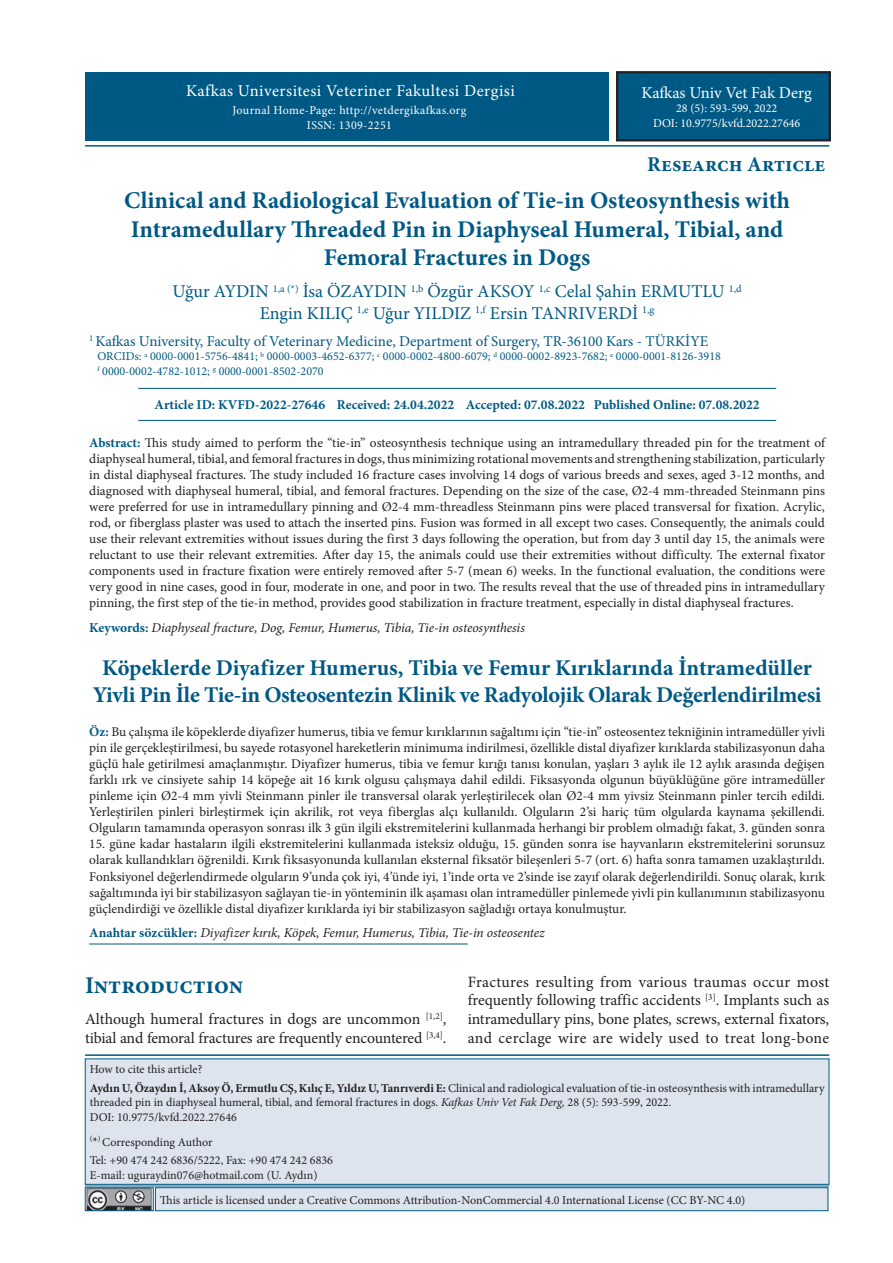
<style>
.page{position:relative;width:893px;height:1263px;background:#fff}
.page>*{position:absolute;margin:0;border:0;box-sizing:border-box;transform-origin:0 0}
.t1{font:700 24px/28.8px "Minion Pro";letter-spacing:-.005em;color:#005984;text-align:center}
.t2{font:700 22.5px/27px "Minion Pro";letter-spacing:-.01em;color:#005984;text-align:center}
.t3{font:700 21px "Minion Pro";color:#005984}
.t4{font:18px/21.6px "Minion Pro";color:#005984;text-align:center}
.t5{font:16.5px "Minion Pro";letter-spacing:.025em;color:#fff}
.t6{font:16.5px "Minion Pro";letter-spacing:-.005em;color:#fff}
.t7{font:15.75px/18.9px "Minion Pro";color:#231f20}
.t8{font:15px "Minion Pro";color:#005984}
.t9{font:italic 13.5px "Minion Pro";letter-spacing:-.01em;color:#231f20}
.t10{font:700 13.5px "Minion Pro";color:#005984}
.t11{font:13.35px/16px "Minion Pro";color:#231f20;text-align:justify}
.t12{font:12px/18.6px "Minion Pro";color:#231f20}
.t13{font:12px/14.4px "Minion Pro";color:#005984}
.t14{font:12px/14.2px "Minion Pro";letter-spacing:.02em;color:#fff;text-align:center}
.t15{font:12px/14.4px "Minion Pro";color:#fff;text-align:center}
.s1{font-weight:700;color:#005984}
.s2{font-weight:700;font-style:normal;color:#005984}
.s3{font-weight:700}
.s4{font-style:italic}
.s5{font-size:13.5px}
</style>
<div class="page">
<div style="left:85px;top:1059px;width:744px;height:125px;background:#dee4ed"></div>
<hr style="left:85px;top:1054px;width:744px;height:2px;background:#005984">
<hr style="left:85px;top:145px;width:744px;height:2px;background:#005984">
<hr style="left:138px;top:388px;width:638px;height:1px;background:#005984">
<hr style="left:138px;top:420px;width:638px;height:1px;background:#005984">
<hr style="left:89px;top:944px;width:379px;height:1px;background:#005984">
<div style="left:616px;top:71px;width:215px;height:70px;background:#005984"></div>
<div style="left:617px;top:72px;width:213px;height:69px;border:1px solid #231f20"></div>
<div style="left:618px;top:73px;width:211px;height:67px;border:1px solid #231f20"></div>
<div style="left:86px;top:72px;width:523px;height:68px;background:#005984"></div>
<div style="left:155px;top:1188px;width:673px;height:23px;background:#dee4ed"></div>
<div style="left:155px;top:1187px;width:673px;height:24px;border:1px solid #005984"></div>
<img style="left:87px;top:1189px;width:64px;height:20px">
<div style="left:85px;top:1187px;width:68px;height:24px;border:1px solid #005984"></div>
<hr style="left:85px;top:1186px;width:744px;height:1px;background:#005984">
<p class="t5" style="left:186px;top:80px;width:330px">Kafkas Universitesi Veteriner Fakultesi Dergisi</p>
<p class="t14" style="left:233px;top:104px;width:235px">Journal Home-Page: http://vetdergikafkas.org<br>ISSN: 1309-2251</p>
<p class="t6" style="left:641px;top:82px;width:172px">Kafkas Univ Vet Fak Derg</p>
<p class="t15" style="left:653px;top:101px;width:149px">28 (5): 593-599, 2022<br>DOI: 10.9775/kvfd.2022.27646</p>
<h3 class="t3" style="left:647px;top:149px;width:180px">Research Article</h3>
<h1 class="t1" style="left:124px;top:185px;width:667px">Clinical and Radiological Evaluation of Tie-in Osteosynthesis with<br>Intramedullary Threaded Pin in Diaphyseal Humeral, Tibial, and<br>Femoral Fractures in Dogs</h1>
<h3 class="t4" style="left:173px;top:281px;width:571px">Uğur AYDIN <sup>1,a</sup> <sup>(*)</sup> İsa ÖZAYDIN <sup>1,b</sup> Özgür AKSOY <sup>1,c</sup> Celal Şahin ERMUTLU <sup>1,d<br></sup>Engin KILIÇ <sup>1,e</sup> Uğur YILDIZ <sup>1,f</sup> Ersin TANRIVERDİ <sup>1,g</sup></h3>
<p class="t8" style="left:89px;top:331px;width:621px"><sup>1</sup> Kafkas University, Faculty of Veterinary Medicine, Department of Surgery, TR-36100 Kars - TÜRKİYE</p>
<p class="t13" style="left:97px;top:349px;width:625px">ORCIDs: <sup>a</sup> 0000-0001-5756-4841; <sup>b</sup> 0000-0003-4652-6377; <sup>c</sup> 0000-0002-4800-6079; <sup>d</sup> 0000-0002-8923-7682; <sup>e</sup> 0000-0001-8126-3918 <sup>f</sup> 0000-0002-4782-1012; <sup>g</sup> 0000-0001-8502-2070</p>
<p class="t10" style="left:155px;top:395px;width:607px">Article ID: KVFD-2022-27646 Received: 24.04.2022 Accepted: 07.08.2022 Published Online: 07.08.2022</p>
<p class="t11" style="left:89px;top:435px;width:737px"><span class="s1">Abstract:</span> This study aimed to perform the “tie-in” osteosynthesis technique using an intramedullary threaded pin for the treatment of diaphyseal humeral, tibial, and femoral fractures in dogs, thus minimizing rotational movements and strengthening stabilization, particularly in distal diaphyseal fractures. The study included 16 fracture cases involving 14 dogs of various breeds and sexes, aged 3-12 months, and diagnosed with diaphyseal humeral, tibial, and femoral fractures. Depending on the size of the case, Ø2-4 mm-threaded Steinmann pins were preferred for use in intramedullary pinning and Ø2-4 mm-threadless Steinmann pins were placed transversal for fixation. Acrylic, rod, or fiberglass plaster was used to attach the inserted pins. Fusion was formed in all except two cases. Consequently, the animals could use their relevant extremities without issues during the first 3 days following the operation, but from day 3 until day 15, the animals were reluctant to use their relevant extremities. After day 15, the animals could use their extremities without difficulty. The external fixator components used in fracture fixation were entirely removed after 5-7 (mean 6) weeks. In the functional evaluation, the conditions were very good in nine cases, good in four, moderate in one, and poor in two. The results reveal that the use of threaded pins in intramedullary pinning, the first step of the tie-in method, provides good stabilization in fracture treatment, especially in distal diaphyseal fractures.</p>
<p class="t9" style="left:89px;top:618px;width:437px"><span class="s2">Keywords:</span> Diaphyseal fracture, Dog, Femur, Humerus, Tibia, Tie-in osteosynthesis</p>
<h2 class="t2" style="left:93px;top:654px;width:730px">Köpeklerde Diyafizer Humerus, Tibia ve Femur Kırıklarında İntramedüller<br>Yivli Pin İle Tie-in Osteosentezin Klinik ve Radyolojik Olarak Değerlendirilmesi</h2>
<p class="t11" style="left:89px;top:724px;width:737px"><span class="s1">Öz:</span> Bu çalışma ile köpeklerde diyafizer humerus, tibia ve femur kırıklarının sağaltımı için “tie-in” osteosentez tekniğinin intramedüller yivli pin ile gerçekleştirilmesi, bu sayede rotasyonel hareketlerin minimuma indirilmesi, özellikle distal diyafizer kırıklarda stabilizasyonun daha güçlü hale getirilmesi amaçlanmıştır. Diyafizer humerus, tibia ve femur kırığı tanısı konulan, yaşları 3 aylık ile 12 aylık arasında değişen farklı ırk ve cinsiyete sahip 14 köpeğe ait 16 kırık olgusu çalışmaya dahil edildi. Fiksasyonda olgunun büyüklüğüne göre intramedüller pinleme için Ø2-4 mm yivli Steinmann pinler ile transversal olarak yerleştirilecek olan Ø2-4 mm yivsiz Steinmann pinler tercih edildi.<br>Yerleştirilen pinleri birleştirmek için akrilik, rot veya fiberglas alçı kullanıldı. Olguların 2’si hariç tüm olgularda kaynama şekillendi.<br>Olguların tamamında operasyon sonrası ilk 3 gün ilgili ekstremitelerini kullanmada herhangi bir problem olmadığı fakat, 3. günden sonra</p>
<p class="t11" style="left:89px;top:836px;width:737px">15. güne kadar hastaların ilgili ekstremitelerini kullanmada isteksiz olduğu, 15. günden sonra ise hayvanların ekstremitelerini sorunsuz olarak kullandıkları öğrenildi. Kırık fiksasyonunda kullanılan eksternal fiksatör bileşenleri 5-7 (ort. 6) hafta sonra tamamen uzaklaştırıldı.<br>Fonksiyonel değerlendirmede olguların 9’unda çok iyi, 4’ünde iyi, 1’inde orta ve 2’sinde ise zayıf olarak değerlendirildi. Sonuç olarak, kırık sağaltımında iyi bir stabilizasyon sağlayan tie-in yönteminin ilk aşaması olan intramedüller pinlemede yivli pin kullanımının stabilizasyonu güçlendirdiği ve özellikle distal diyafizer kırıklarda iyi bir stabilizasyon sağladığı ortaya konulmuştur.</p>
<p class="t9" style="left:89px;top:924px;width:457px"><span class="s2">Anahtar sözcükler:</span> Diyafizer kırık, Köpek, Femur, Humerus, Tibia, Tie-in osteosentez</p>
<h1 class="t1" style="left:85px;top:970px;width:160px">Introduction</h1>
<p class="t7" style="left:85px;top:1010px;width:363px">Although humeral fractures in dogs are uncommon <sup>[1,2]</sup>, tibial and femoral fractures are frequently encountered <sup>[3,4]</sup>.</p>
<p class="t7" style="left:468px;top:972px;width:363px;text-align:justify">Fractures resulting from various traumas occur most frequently following traffic accidents <sup>[3]</sup>. Implants such as intramedullary pins, bone plates, screws, external fixators, and cerclage wire are widely used to treat long-bone</p>
<p class="t12" style="left:90px;top:1060px;width:736px">How to cite this article?<br><span class="s3">Aydın U, Özaydın İ, Aksoy Ö, Ermutlu CŞ, Kılıç E, Yıldız U, Tanrıverdi E:</span> Clinical and radiological evaluation of tie-in osteosynthesis with intramedullary</p>
<p class="t12" style="left:90px;top:1095px;width:583px;line-height:14.4px">threaded pin in diaphyseal humeral, tibial, and femoral fractures in dogs. <span class="s4">Kafkas Univ Vet Fak Derg,</span> 28 (5): 593-599, 2022<span class="s4">.<br></span>DOI: 10.9775/kvfd.2022.27646</p>
<p class="t12" style="left:90px;top:1133px;width:245px"><sup>(</sup><span class="s5">*</span><sup>)</sup> Corresponding Author<br>Tel: +90 474 242 6836/5222, Fax: +90 474 242 6836</p>
<p class="t12" style="left:90px;top:1166px;width:229px">E-mail: uguraydin076@hotmail.com (U. Aydın)</p>
<p class="t12" style="left:160px;top:1190px;width:587px">This article is licensed under a Creative Commons Attribution-NonCommercial 4.0 International License (CC BY-NC 4.0)</p>
</div>
